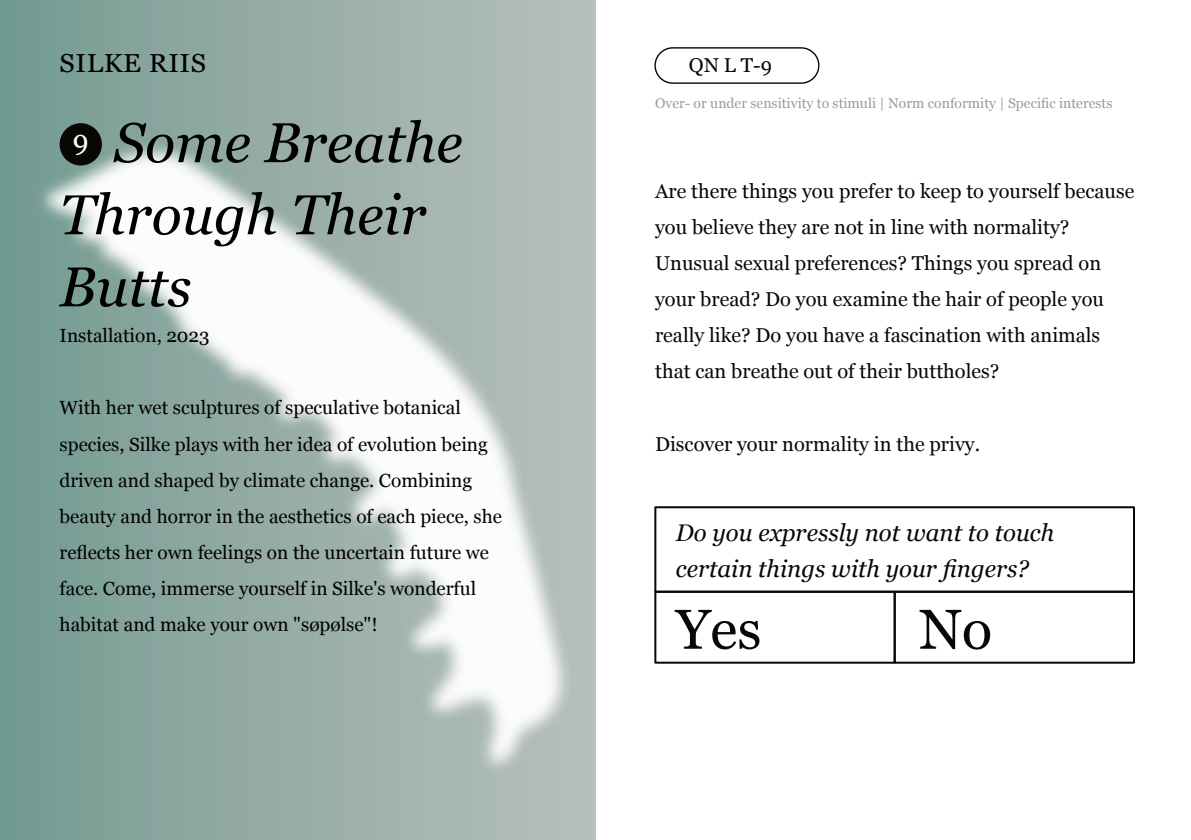
<style>
.page{position:relative;width:1191px;height:840px;background:#fff}
.page>*{position:absolute;margin:0;border:0;box-sizing:border-box;transform-origin:0 0}
.t1{font:italic 56px/72px "Georgia";color:#000}
.t2{font:56px "Georgia";color:#080704}
.t3{font:28px "Georgia";color:#fff}
.t4{font:26px "Georgia";letter-spacing:.02em;color:#000;scale:1.05 1}
.t5{font:italic 24px/36px "Georgia";color:#080704}
.t6{font:20px/36px "Georgia";color:#080704}
.t7{font:19px/36px "Georgia";color:#000}
.t8{font:14px "Georgia";color:rgb(8 7 4/.41)}
</style>
<div class="page">
<div style="left:0;top:0;width:595px;height:839px;background:linear-gradient(to right,#749a91,#b9c0be)"></div>
<img style="left:23px;top:38px;width:659px;height:763px">
<div style="left:654px;top:47px;width:165px;height:37px;background:#fff;border:1px solid #080704;border-radius:18px"></div>
<div style="left:60px;top:123px;width:42px;height:42px;background:#080704;border-radius:50%"></div>
<div style="left:654px;top:506px;width:481px;height:86px;border:2px solid #080704"></div>
<div style="left:654px;top:590px;width:241px;height:73px;border:2px solid #080704"></div>
<div style="left:893px;top:590px;width:242px;height:73px;border:2px solid #080704"></div>
<h3 class="t4" style="left:60px;top:52px;width:141px">SILKE RIIS</h3>
<h1 class="t1" style="left:60px;top:111px;width:405px;text-indent:54px">Some Breathe<br>Through Their<br>Butts</h1>
<p class="t7" style="left:60px;top:319px;width:152px">Installation, 2023</p>
<h2 class="t3" style="left:73px;top:129px;width:17px">9</h2>
<p class="t7" style="left:60px;top:391px;width:444px">With her wet sculptures of speculative botanical species, Silke plays with her idea of evolution being driven and shaped by climate change. Combining beauty and horror in the aesthetics of each piece, she reflects her own feelings on the uncertain future we face. Come, immerse yourself in Silke's wonderful habitat and make your own "søpølse"!</p>
<p class="t6" style="left:689px;top:49px;width:85px">QN L T-9</p>
<p class="t8" style="left:655px;top:97px;width:459px">Over- or under sensitivity to stimuli | Norm conformity | Specific interests</p>
<p class="t6" style="left:655px;top:175px;width:481px">Are there things you prefer to keep to yourself because you believe they are not in line with normality?<br>Unusual sexual preferences? Things you spread on your bread? Do you examine the hair of people you really like? Do you have a fascination with animals that can breathe out of their buttholes?</p>
<p class="t6" style="left:655px;top:427px;width:326px">Discover your normality in the privy.</p>
<p class="t5" style="left:676px;top:516px;width:380px">Do you expressly not want to touch certain things with your fingers?</p>
<h1 class="t2" style="left:676px;top:606px;width:87px">Yes</h1>
<h1 class="t2" style="left:919px;top:606px;width:75px">No</h1>
</div>
